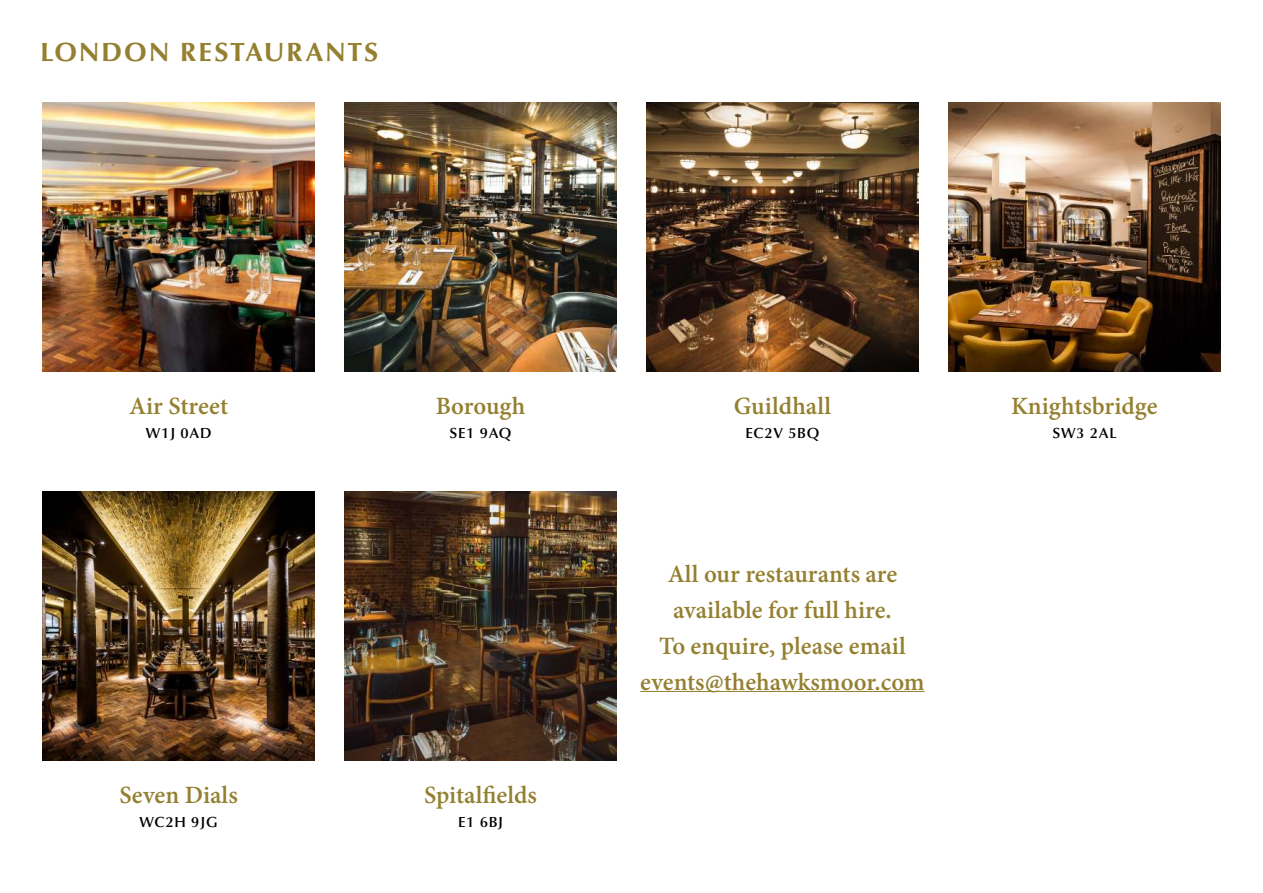
<style>
.page{position:relative;width:1263px;height:893px;background:#fff}
.page>*{position:absolute;margin:0;border:0;box-sizing:border-box;transform-origin:0 0}
.t1{font:700 27px/36px "Adobe Gurmukhi";color:#948030;text-align:center}
.t2{font:700 27px "Classico URW";letter-spacing:.08em;color:#948030}
.t3{font:500 15px "Classico URW";letter-spacing:.05em;color:#000}
</style>
<div class="page">
<img style="left:43px;top:102px;width:272px;height:270px">
<img style="left:344px;top:102px;width:273px;height:270px">
<img style="left:646px;top:102px;width:272px;height:270px">
<img style="left:948px;top:102px;width:272px;height:270px">
<img style="left:43px;top:491px;width:272px;height:270px">
<img style="left:344px;top:491px;width:273px;height:270px">
<hr style="left:640px;top:691px;width:285px;height:1px;background:#948030">
<p class="t2" style="left:40px;top:32px;width:339px">LONDON RESTAURANTS</p>
<p class="t1" style="left:129px;top:389px;width:101px">Air Street</p>
<p class="t3" style="left:146px;top:422px;width:67px">W1J 0AD</p>
<p class="t1" style="left:119px;top:778px;width:120px">Seven Dials</p>
<p class="t3" style="left:140px;top:811px;width:79px">WC2H 9JG</p>
<p class="t1" style="left:436px;top:389px;width:91px">Borough</p>
<p class="t3" style="left:450px;top:422px;width:63px">SE1 9AQ</p>
<p class="t1" style="left:424px;top:778px;width:114px">Spitalfields</p>
<p class="t3" style="left:458px;top:811px;width:46px">E1 6BJ</p>
<p class="t1" style="left:734px;top:389px;width:99px">Guildhall</p>
<p class="t3" style="left:745px;top:422px;width:76px">EC2V 5BQ</p>
<p class="t1" style="left:640px;top:557px;width:286px">All our restaurants are available for full hire.<br>To enquire, please email events@thehawksmoor.com</p>
<p class="t1" style="left:1011px;top:389px;width:148px">Knightsbridge</p>
<p class="t3" style="left:1052px;top:422px;width:66px">SW3 2AL</p>
</div>
